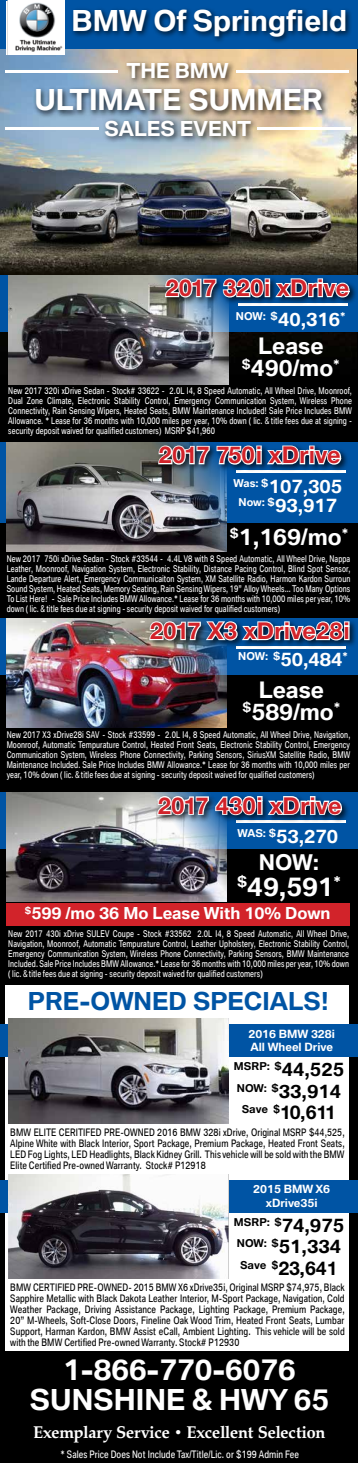
<style>
.page{position:relative;width:358px;height:1463px;background:#fff}
.page>*{position:absolute;margin:0;border:0;box-sizing:border-box;transform-origin:0 0}
.t1{font:700 28px/30px "BMW Group";color:#fff;text-align:center}
.t2{font:700 25px "BMW Group";color:#fff}
.t3{font:700 24px "BMW Group";color:#0054a4}
.t4{font:700 22px "BMW Helvetica";color:#d2232a}
.t5{font:700 22px/22px "BMW Group";color:#fff;text-align:center}
.t6{font:700 21px "BMW Group";color:#fff}
.t7{font:700 20px "BMW Group";color:#fff}
.t8{font:700 18px/19.3px "BMW Group";color:#fff}
.t9{font:700 18px "BMW Group";color:#000}
.t10{font:700 18px "BMW Helvetica";color:#000}
.t11{font:700 17px "BMW Group Serif";color:#fff}
.t12{font:700 16px "BMW Group";color:#fff}
.t13{font:700 11px/13.2px "BMW Group";color:#fff}
.t14{font:700 10.5px "BMW Group";letter-spacing:-.005em;color:#fff}
.t15{font:700 10.5px "BMW Group";color:#000}
.t16{font:10px/11px "BMW Group Condensed";color:#000;text-align:justify}
.t17{font:10px "BMW Group Condensed";color:#fff}
.t18{font:9px/10px "BMW Group Condensed";color:#fff;text-align:justify;scale:.95 1}
.s1{font-size:18px}
</style>
<div class="page">
<div style="left:0;top:0;width:357px;height:1463px;background:#000"></div>
<img style="left:0;top:49px;width:356px;height:336px">
<div style="left:6px;top:902px;width:343px;height:23px;background:#d2232a"></div>
<div style="left:0;top:275px;width:357px;height:56px;background:#0054a4"></div>
<div style="left:0;top:442px;width:357px;height:80px;background:#0054a4"></div>
<div style="left:0;top:793px;width:357px;height:56px;background:#0054a4"></div>
<div style="left:0;top:618px;width:357px;height:56px;background:#0054a4"></div>
<div style="left:0;top:0;width:357px;height:49px;background:#0054a4"></div>
<div style="left:70px;top:6px;width:282px;height:38px;background:#000;opacity:.75"></div>
<img style="left:8px;top:275px;width:220px;height:109px">
<img style="left:7px;top:442px;width:219px;height:109px">
<img style="left:7px;top:793px;width:219px;height:108px">
<img style="left:7px;top:618px;width:219px;height:109px">
<div style="left:163px;top:276px;width:194px;height:30px;background:#000;opacity:.75"></div>
<img style="left:164px;top:277px;width:187px;height:30px">
<div style="left:156px;top:443px;width:193px;height:30px;background:#000;opacity:.75"></div>
<img style="left:157px;top:444px;width:185px;height:30px">
<div style="left:155px;top:793px;width:195px;height:30px;background:#000;opacity:.75"></div>
<svg style="left:156px;top:795px;width:187px;height:29px;background:#7f9bb6"></svg>
<div style="left:147px;top:619px;width:210px;height:29px;background:#000;opacity:.75"></div>
<img style="left:148px;top:620px;width:202px;height:30px">
<img style="left:7px;top:1px;width:58px;height:53px">
<div style="left:6px;top:985px;width:343px;height:366px;background:#fff"></div>
<div style="left:0;top:1024px;width:357px;height:33px;background:#0054a4"></div>
<div style="left:0;top:1180px;width:357px;height:32px;background:#0054a4"></div>
<img style="left:9px;top:1018px;width:219px;height:105px">
<img style="left:9px;top:1174px;width:219px;height:105px">
<div style="left:33px;top:85px;width:296px;height:33px;background:#000;opacity:.75"></div>
<div style="left:123px;top:60px;width:113px;height:26px;background:#000;opacity:.75"></div>
<div style="left:102px;top:117px;width:156px;height:27px;background:#000;opacity:.75"></div>
<hr style="left:6px;top:70px;width:112px;height:3px;background:#fff">
<hr style="left:236px;top:70px;width:112px;height:3px;background:#fff">
<hr style="left:257px;top:127px;width:93px;height:2px;background:#fff">
<hr style="left:6px;top:127px;width:93px;height:2px;background:#fff">
<h1 class="t1" style="left:72px;top:9px;width:277px">BMW Of Springfield</h1>
<h3 class="t7" style="left:126px;top:59px;width:103px">THE BMW</h3>
<h1 class="t1" style="left:34px;top:88px;width:290px">ULTIMATE SUMMER</h1>
<h3 class="t7" style="left:104px;top:117px;width:148px">SALES EVENT</h3>
<h3 class="t4" style="left:165px;top:273px;width:185px">2017 320i xDrive</h3>
<p class="t14" style="left:236px;top:309px;width:111px">NOW: $<span class="s1">40,316</span>*</p>
<h3 class="t5" style="left:242px;top:338px;width:99px">Lease <sup>$</sup>490/mo<sup>*</sup></h3>
<p class="t18" style="left:8px;top:385px;width:363px">New 2017 320i xDrive Sedan - Stock# 33622 - 2.0L I4, 8 Speed Automatic, All Wheel Drive, Moonroof, Dual Zone Climate, Electronic Stability Control, Emergency Communication System, Wireless Phone Connectivity, Rain Sensing Wipers, Heated Seats, BMW Maintenance Included! Sale Price Includes BMW Allowance. * Lease for 36 months with 10,000 miles per year, 10% down ( lic. &amp; title fees due at signing - security deposit waived for qualified customers) MSRP $41,960</p>
<h3 class="t4" style="left:158px;top:440px;width:184px">2017 750i xDrive</h3>
<h3 class="t8" style="left:233px;top:479px;width:110px"><sup>Was:</sup> <sup>$</sup>107,305<br><sup>Now:</sup> <sup>$</sup>93,917</h3>
<h3 class="t5" style="left:230px;top:528px;width:120px"><sup>$</sup>1,169/mo<sup>*</sup></h3>
<p class="t18" style="left:7px;top:553px;width:363px">New 2017 750i xDrive Sedan - Stock #33544 - 4.4L V8 with 8 Speed Automatic, All Wheel Drive, Nappa Leather, Moonroof, Navigation System, Electronic Stability, Distance Pacing Control, Blind Spot Sensor, Lande Departure Alert, Emergency Communicaiton System, XM Satellite Radio, Harmon Kardon Surroun Sound System, Heated Seats, Memory Seating, Rain Sensing Wipers, 19” Alloy Wheels... Too Many Options To List Here! - Sale Price Includes BMW Allowance.* Lease for 36 months with 10,000 miles per year, 10% down ( lic. &amp; title fees due at signing - security deposit waived for qualified customers)</p>
<h3 class="t4" style="left:150px;top:616px;width:201px">2017 X3 xDrive28i</h3>
<p class="t14" style="left:238px;top:650px;width:111px">NOW: $<span class="s1">50,484</span>*</p>
<h3 class="t5" style="left:242px;top:681px;width:99px">Lease <sup>$</sup>589/mo<sup>*</sup></h3>
<p class="t18" style="left:7px;top:729px;width:363px">New 2017 X3 xDrive28i SAV - Stock #33599 - 2.0L I4, 8 Speed Automatic, All Wheel Drive, Navigation, Moonroof, Automatic Tempurature Control, Heated Front Seats, Electronic Stability Control, Emergency Communication System, Wireless Phone Connectivity, Parking Sensors, SiriusXM Satellite Radio, BMW Maintenance Included. Sale Price Includes BMW Allowance.* Lease for 36 months with 10,000 miles per year, 10% down ( lic. &amp; title fees due at signing - security deposit waived for qualified customers)</p>
<h3 class="t4" style="left:158px;top:791px;width:185px">2017 430i xDrive</h3>
<h3 class="t8" style="left:237px;top:829px;width:102px"><sup>WAS:</sup> <sup>$</sup>53,270</h3>
<h3 class="t6" style="left:258px;top:849px;width:62px">NOW:</h3>
<h2 class="t2" style="left:237px;top:871px;width:105px"><sup>$</sup>49,591<sup>*</sup></h2>
<h3 class="t12" style="left:25px;top:904px;width:307px"><sup>$</sup>599 /mo 36 Mo Lease With 10% Down</h3>
<p class="t18" style="left:8px;top:928px;width:360px">New 2017 430i xDrive SULEV Coupe - Stock #33562 2.0L I4, 8 Speed Automatic, All Wheel Drive, Navigation, Moonroof, Automatic Tempurature Control, Leather Upholstery, Electronic Stability Control, Emergency Communication System, Wireless Phone Connectivity, Parking Sensors, BMW Maintenance Included. Sale Price Includes BMW Allowance.* Lease for 36 months with 10,000 miles per year, 10% down ( lic. &amp; title fees due at signing - security deposit waived for qualified customers)</p>
<h3 class="t3" style="left:28px;top:986px;width:302px">PRE-OWNED SPECIALS!</h3>
<p class="t13" style="left:248px;top:1028px;width:88px">2016 BMW 328i<br>All Wheel Drive</p>
<p class="t15" style="left:234px;top:1060px;width:111px">MSRP: $<span class="s1">44,525</span></p>
<h3 class="t9" style="left:237px;top:1080px;width:106px"><sup>NOW:</sup> <sup>$</sup>33,914</h3>
<h3 class="t10" style="left:241px;top:1100px;width:96px"><sup>Save</sup> <sup>$</sup>10,611</h3>
<p class="t16" style="left:10px;top:1126px;width:336px">BMW ELITE CERITIFED PRE-OWNED 2016 BMW 328i xDrive, Original MSRP $44,525, Alpine White with Black Interior, Sport Package, Premium Package, Heated Front Seats, LED Fog Lights, LED Headlights, Black Kidney Grill. This vehicle will be sold with the BMW Elite Certified Pre-owned Warranty. Stock# P12918</p>
<p class="t13" style="left:253px;top:1184px;width:78px;text-align:center">2015 BMW X6 xDrive35i</p>
<p class="t15" style="left:234px;top:1215px;width:111px">MSRP: $<span class="s1">74,975</span></p>
<h3 class="t9" style="left:237px;top:1236px;width:106px"><sup>NOW:</sup> <sup>$</sup>51,334</h3>
<h3 class="t10" style="left:240px;top:1256px;width:99px"><sup>Save</sup> <sup>$</sup>23,641</h3>
<p class="t16" style="left:10px;top:1281px;width:336px">BMW CERTIFIED PRE-OWNED- 2015 BMW X6 xDrive35i, Original MSRP $74,975, Black Sapphire Metallic with Black Dakota Leather Interior, M-Sport Package, Navigation, Cold Weather Package, Driving Assistance Package, Lighting Package, Premium Package, 20” M-Wheels, Soft-Close Doors, Fineline Oak Wood Trim, Heated Front Seats, Lumbar Support, Harman Kardon, BMW Assist eCall, Ambient Lighting. This vehicle will be sold with the BMW Certified Pre-owned Warranty. Stock# P12930</p>
<h1 class="t1" style="left:30px;top:1358px;width:300px">1-866-770-6076<br>SUNSHINE &amp; HWY 65</h1>
<h3 class="t11" style="left:34px;top:1419px;width:293px">Exemplary Service • Excellent Selection</h3>
<p class="t17" style="left:61px;top:1447px;width:240px">* Sales Price Does Not Include Tax/Title/Lic. or $199 Admin Fee</p>
</div>
